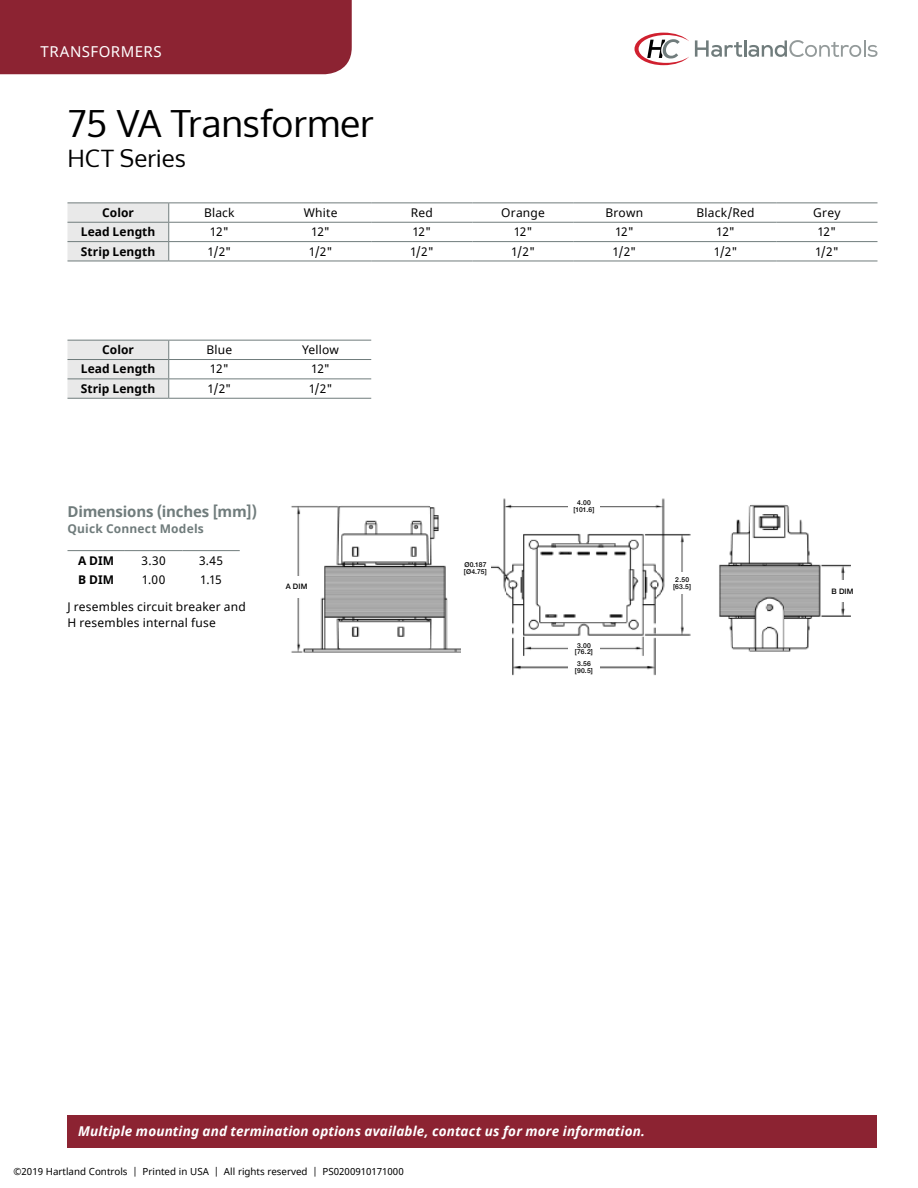
<style>
.page{position:relative;width:918px;height:1188px;background:#fff}
.page>*{position:absolute;margin:0;border:0;box-sizing:border-box;transform-origin:0 0}
.t1{font:37.5px "Oxygen";letter-spacing:-.01em;color:#000}
.t2{font:24px "Oxygen";color:#000}
.t3{font:700 15px "Noto Sans";letter-spacing:-.015em;color:#707c7c}
.t4{font:15px "Noto Sans";letter-spacing:.035em;color:#fff}
.t5{font:italic 700 13.5px "Noto Sans";letter-spacing:.01em;color:#fff}
.t6{font:12px/16.5px "Noto Sans";letter-spacing:.015em;color:#000}
.t7{font:700 12px "Noto Sans";letter-spacing:.005em;color:#000}
.t8{font:700 12px "Noto Sans";letter-spacing:.015em;color:#707c7c}
.t9{font:9.75px "Noto Sans";color:#000}
.t10{font:500 7.5px "Helvetica Neue";letter-spacing:.025em;color:#000}
.t11{font:500 6.75px/6.8px "Helvetica Neue";letter-spacing:.03em;color:#000;text-align:center}
</style>
<div class="page">
<div style="left:0;top:0;width:352px;height:74px;background:#8c2332"></div>
<svg style="left:695px;top:40px;width:183px;height:17px"></svg>
<svg style="left:634px;top:33px;width:55px;height:32px"></svg>
<hr style="left:68px;top:202px;width:101px;height:1px;background:#707c7c">
<hr style="left:270px;top:202px;width:101px;height:1px;background:#707c7c">
<hr style="left:371px;top:202px;width:101px;height:1px;background:#707c7c">
<hr style="left:472px;top:202px;width:102px;height:1px;background:#707c7c">
<hr style="left:574px;top:202px;width:101px;height:1px;background:#707c7c">
<hr style="left:675px;top:202px;width:101px;height:1px;background:#707c7c">
<hr style="left:776px;top:202px;width:102px;height:1px;background:#707c7c">
<hr style="left:270px;top:222px;width:101px;height:1px;background:#707c7c">
<hr style="left:371px;top:222px;width:101px;height:1px;background:#707c7c">
<hr style="left:472px;top:222px;width:102px;height:1px;background:#707c7c">
<hr style="left:574px;top:222px;width:101px;height:1px;background:#707c7c">
<hr style="left:675px;top:222px;width:101px;height:1px;background:#707c7c">
<hr style="left:776px;top:222px;width:102px;height:1px;background:#707c7c">
<hr style="left:270px;top:241px;width:101px;height:1px;background:#707c7c">
<hr style="left:371px;top:241px;width:101px;height:1px;background:#707c7c">
<hr style="left:472px;top:241px;width:102px;height:1px;background:#707c7c">
<hr style="left:574px;top:241px;width:101px;height:1px;background:#707c7c">
<hr style="left:675px;top:241px;width:101px;height:1px;background:#707c7c">
<hr style="left:776px;top:241px;width:102px;height:1px;background:#707c7c">
<hr style="left:68px;top:261px;width:101px;height:1px;background:#707c7c">
<hr style="left:270px;top:261px;width:101px;height:1px;background:#707c7c">
<hr style="left:371px;top:261px;width:101px;height:1px;background:#707c7c">
<hr style="left:472px;top:261px;width:102px;height:1px;background:#707c7c">
<hr style="left:574px;top:261px;width:101px;height:1px;background:#707c7c">
<hr style="left:675px;top:261px;width:101px;height:1px;background:#707c7c">
<hr style="left:776px;top:261px;width:102px;height:1px;background:#707c7c">
<hr style="left:169px;top:202px;width:101px;height:1px;background:#707c7c">
<hr style="left:169px;top:222px;width:101px;height:1px;background:#707c7c">
<hr style="left:169px;top:241px;width:101px;height:1px;background:#707c7c">
<svg style="left:68px;top:203px;width:101px;height:58px;background:#e2e2e2"></svg>
<hr style="left:169px;top:261px;width:101px;height:1px;background:#707c7c">
<hr style="left:270px;top:340px;width:101px;height:1px;background:#707c7c">
<hr style="left:270px;top:359px;width:101px;height:1px;background:#707c7c">
<hr style="left:270px;top:379px;width:101px;height:1px;background:#707c7c">
<hr style="left:68px;top:398px;width:101px;height:1px;background:#707c7c">
<hr style="left:270px;top:398px;width:101px;height:1px;background:#707c7c">
<hr style="left:169px;top:340px;width:101px;height:1px;background:#707c7c">
<hr style="left:169px;top:359px;width:101px;height:1px;background:#707c7c">
<hr style="left:169px;top:379px;width:101px;height:1px;background:#707c7c">
<svg style="left:68px;top:340px;width:101px;height:58px;background:#e2e2e2"></svg>
<hr style="left:169px;top:398px;width:101px;height:1px;background:#707c7c">
<hr style="left:68px;top:550px;width:57px;height:1px;background:#707c7c">
<hr style="left:125px;top:550px;width:57px;height:1px;background:#707c7c">
<hr style="left:182px;top:550px;width:58px;height:1px;background:#707c7c">
<div style="left:68px;top:1115px;width:810px;height:33px;background:#8c2332"></div>
<img style="left:291px;top:505px;width:170px;height:148px">
<img style="left:491px;top:498px;width:200px;height:178px">
<img style="left:719px;top:504px;width:132px;height:148px">
<div style="left:281px;top:576px;width:32px;height:21px;background:#fff"></div>
<div style="left:827px;top:580px;width:31px;height:22px;background:#fff"></div>
<div style="left:460px;top:557px;width:31px;height:21px;background:#fff"></div>
<div style="left:568px;top:496px;width:32px;height:21px;background:#fff"></div>
<div style="left:666px;top:573px;width:32px;height:21px;background:#fff"></div>
<div style="left:568px;top:660px;width:32px;height:14px;background:#fff"></div>
<div style="left:568px;top:640px;width:32px;height:17px;background:#fff"></div>
<p class="t4" style="left:40px;top:41px;width:123px">TRANSFORMERS</p>
<h1 class="t1" style="left:68px;top:98px;width:308px">75 VA Transformer</h1>
<h2 class="t2" style="left:68px;top:142px;width:120px">HCT Series</h2>
<p class="t7" style="left:102px;top:204px;width:33px">Color</p>
<p class="t6" style="left:204px;top:205px;width:32px">Black</p>
<p class="t6" style="left:304px;top:205px;width:35px">White</p>
<p class="t6" style="left:411px;top:205px;width:24px">Red</p>
<p class="t6" style="left:501px;top:205px;width:45px">Orange</p>
<p class="t6" style="left:605px;top:205px;width:39px">Brown</p>
<p class="t6" style="left:697px;top:205px;width:60px">Black/Red</p>
<p class="t6" style="left:813px;top:205px;width:29px">Grey</p>
<p class="t7" style="left:81px;top:223px;width:76px">Lead Length</p>
<p class="t6" style="left:210px;top:224px;width:20px">12"</p>
<p class="t6" style="left:311px;top:224px;width:20px">12"</p>
<p class="t6" style="left:413px;top:224px;width:20px">12"</p>
<p class="t6" style="left:514px;top:224px;width:20px">12"</p>
<p class="t6" style="left:615px;top:224px;width:20px">12"</p>
<p class="t6" style="left:716px;top:224px;width:20px">12"</p>
<p class="t6" style="left:818px;top:224px;width:20px">12"</p>
<p class="t7" style="left:81px;top:243px;width:76px">Strip Length</p>
<p class="t6" style="left:208px;top:243px;width:25px">1/2"</p>
<p class="t6" style="left:309px;top:243px;width:25px">1/2"</p>
<p class="t6" style="left:410px;top:243px;width:25px">1/2"</p>
<p class="t6" style="left:511px;top:243px;width:25px">1/2"</p>
<p class="t6" style="left:613px;top:243px;width:25px">1/2"</p>
<p class="t6" style="left:714px;top:243px;width:25px">1/2"</p>
<p class="t6" style="left:815px;top:243px;width:25px">1/2"</p>
<p class="t7" style="left:102px;top:341px;width:33px">Color</p>
<p class="t6" style="left:207px;top:342px;width:27px">Blue</p>
<p class="t6" style="left:302px;top:342px;width:38px">Yellow</p>
<p class="t7" style="left:81px;top:361px;width:76px">Lead Length</p>
<p class="t6" style="left:210px;top:361px;width:20px">12"</p>
<p class="t6" style="left:311px;top:361px;width:20px">12"</p>
<p class="t7" style="left:81px;top:380px;width:76px">Strip Length</p>
<p class="t6" style="left:207px;top:381px;width:25px">1/2"</p>
<p class="t6" style="left:309px;top:381px;width:25px">1/2"</p>
<p class="t3" style="left:68px;top:501px;width:191px">Dimensions (inches [mm])</p>
<p class="t8" style="left:68px;top:521px;width:138px">Quick Connect Models</p>
<p class="t7" style="left:78px;top:552px;width:38px">A DIM</p>
<p class="t6" style="left:142px;top:552px;width:26px">3.30</p>
<p class="t6" style="left:199px;top:552px;width:25px">3.45</p>
<p class="t7" style="left:78px;top:571px;width:37px">B DIM</p>
<p class="t6" style="left:142px;top:572px;width:25px">1.00</p>
<p class="t6" style="left:200px;top:572px;width:23px">1.15</p>
<p class="t6" style="left:67px;top:598px;width:180px">J resembles circuit breaker and<br>H resembles internal fuse</p>
<p class="t10" style="left:286px;top:581px;width:23px">A DIM</p>
<p class="t11" style="left:464px;top:561px;width:24px;text-align:left">Ø0.187 [Ø4.75]</p>
<p class="t11" style="left:573px;top:499px;width:22px">4.00 [101.6]</p>
<p class="t11" style="left:575px;top:641px;width:20px">3.00 [76.2]</p>
<p class="t11" style="left:575px;top:660px;width:20px">3.56 [90.5]</p>
<p class="t11" style="left:673px;top:576px;width:20px">2.50 [63.5]</p>
<p class="t10" style="left:832px;top:585px;width:23px">B DIM</p>
<p class="t5" style="left:78px;top:1122px;width:568px">Multiple mounting and termination options available, contact us for more information.</p>
<p class="t9" style="left:14px;top:1164px;width:392px">©2019 Hartland Controls | Printed in USA | All rights reserved | PS0200910171000</p>
</div>
